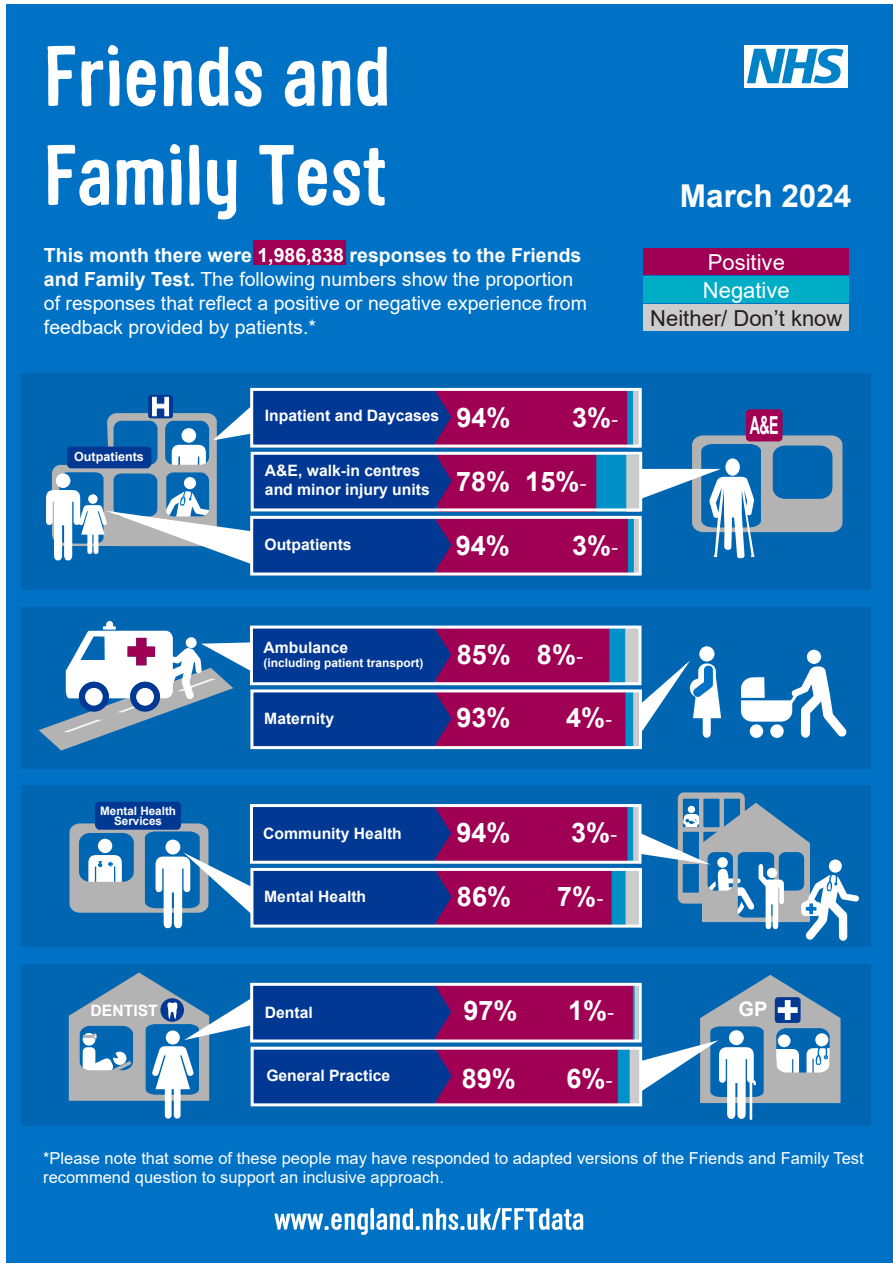
<style>
.page{position:relative;width:893px;height:1263px;background:#fff}
.page>*{position:absolute;margin:0;border:0;box-sizing:border-box;transform-origin:0 0}
.t1{font:700 31.5px "Arial";color:#fff}
.t2{font:700 27px "Arial";color:#fff}
.t3{font:700 24.75px "Arial";color:#fff;scale:.57 1}
.t4{font:22.05px "Arial";color:#231f20}
.t5{font:22.05px/28px "Arial";color:#fff}
.t6{font:700 19.95px "Arial";color:#fff}
.t7{font:19.5px/24px "Arial";color:#fff}
.t8{font:16.5px/19.8px "Arial";color:#fff}
.t9{font:700 15.75px/18.9px "Arial";color:#fff}
.t10{font:700 12.6px "Arial";color:#fff}
.t11{font:700 12px "Arial";color:#fff}
.t12{font:700 11.7px/10.5px "Arial";color:#fff;text-align:center}
.s1{font-weight:700}
.s2{font-family:"Calibri";font-weight:400;font-size:24px}
</style>
<div class="page">
<div style="left:7px;top:5px;width:886px;height:1258px;background:#0072c6"></div>
<div style="left:21px;top:373px;width:850px;height:217px;background:#0066b2"></div>
<div style="left:21px;top:607px;width:850px;height:162px;background:#0066b2"></div>
<div style="left:21px;top:785px;width:850px;height:162px;background:#0066b2"></div>
<div style="left:21px;top:964px;width:850px;height:162px;background:#0066b2"></div>
<div style="left:744px;top:46px;width:104px;height:42px;background:#fff"></div>
<svg style="left:747px;top:49px;width:96px;height:34px"></svg>
<svg style="left:47px;top:46px;width:28px;height:60px"></svg>
<svg style="left:81px;top:45px;width:39px;height:61px"></svg>
<svg style="left:127px;top:60px;width:29px;height:47px"></svg>
<svg style="left:163px;top:61px;width:29px;height:45px"></svg>
<svg style="left:199px;top:47px;width:63px;height:60px"></svg>
<svg style="left:285px;top:60px;width:30px;height:47px"></svg>
<svg style="left:322px;top:61px;width:28px;height:45px"></svg>
<svg style="left:357px;top:47px;width:30px;height:59px"></svg>
<svg style="left:47px;top:145px;width:62px;height:61px"></svg>
<svg style="left:116px;top:159px;width:47px;height:46px"></svg>
<svg style="left:170px;top:144px;width:12px;height:61px"></svg>
<svg style="left:189px;top:145px;width:11px;height:60px"></svg>
<svg style="left:207px;top:160px;width:30px;height:59px"></svg>
<svg style="left:259px;top:145px;width:68px;height:61px"></svg>
<svg style="left:333px;top:148px;width:52px;height:58px"></svg>
<div style="left:644px;top:248px;width:205px;height:27px;background:#a00054"></div>
<div style="left:644px;top:276px;width:205px;height:27px;background:#00adc6"></div>
<div style="left:644px;top:304px;width:205px;height:27px;background:#ccc"></div>
<svg style="left:274px;top:1208px;width:309px;height:27px"></svg>
<div style="left:253px;top:240px;width:93px;height:25px;background:#a00054"></div>
<div style="left:632px;top:391px;width:7px;height:56px;background:#ccc"></div>
<div style="left:626px;top:391px;width:7px;height:56px;background:#0091c9;border:1px solid #0091c9"></div>
<div style="left:436px;top:390px;width:191px;height:58px;background:#a00054"></div>
<div style="left:625px;top:455px;width:15px;height:57px;background:#ccc;border:1px solid #ccc"></div>
<div style="left:595px;top:455px;width:31px;height:57px;background:#0091c9;border:1px solid #0091c9"></div>
<div style="left:437px;top:454px;width:159px;height:58px;background:#a00054;border:2px solid #a00054"></div>
<div style="left:633px;top:518px;width:7px;height:57px;background:#ccc"></div>
<div style="left:627px;top:518px;width:7px;height:57px;background:#0091c9;border:1px solid #0091c9"></div>
<div style="left:436px;top:518px;width:192px;height:57px;background:#a00054"></div>
<div style="left:624px;top:627px;width:15px;height:57px;background:#ccc;border:1px solid #ccc"></div>
<div style="left:608px;top:627px;width:17px;height:57px;background:#0091c9;border:1px solid #0091c9"></div>
<div style="left:436px;top:627px;width:173px;height:57px;background:#a00054"></div>
<div style="left:632px;top:690px;width:7px;height:57px;background:#ccc;border:1px solid #ccc"></div>
<div style="left:624px;top:690px;width:9px;height:57px;background:#0091c9;border:1px solid #0091c9"></div>
<div style="left:436px;top:690px;width:189px;height:58px;background:#a00054"></div>
<div style="left:632px;top:806px;width:7px;height:56px;background:#ccc;border:1px solid #ccc"></div>
<div style="left:626px;top:806px;width:7px;height:56px;background:#0091c9;border:1px solid #0091c9"></div>
<div style="left:436px;top:805px;width:191px;height:58px;background:#a00054"></div>
<div style="left:625px;top:870px;width:15px;height:56px;background:#ccc;border:1px solid #ccc"></div>
<div style="left:610px;top:870px;width:15px;height:56px;background:#0091c9"></div>
<div style="left:436px;top:869px;width:176px;height:58px;background:#a00054;border:2px solid #a00054"></div>
<svg style="left:634px;top:987px;width:3px;height:51px"></svg>
<hr style="left:632px;top:984px;width:2px;height:57px;background:#0091c9">
<div style="left:435px;top:983px;width:198px;height:58px;background:#a00054;border:2px solid #a00054"></div>
<div style="left:629px;top:1047px;width:11px;height:57px;background:#ccc;border:1px solid #ccc"></div>
<div style="left:617px;top:1047px;width:12px;height:57px;background:#0091c9"></div>
<div style="left:436px;top:1047px;width:182px;height:57px;background:#a00054;border:2px solid #a00054"></div>
<div style="left:699px;top:646px;width:15px;height:15px;background:#fff;border-radius:50%"></div>
<div style="left:807px;top:650px;width:14px;height:14px;background:#fff;border-radius:50%"></div>
<svg style="left:741px;top:666px;width:106px;height:72px"></svg>
<div style="left:250px;top:388px;width:392px;height:60px;border:3px solid #fff"></div>
<div style="left:251px;top:452px;width:391px;height:59px;border:3px solid #fff"></div>
<div style="left:250px;top:516px;width:392px;height:59px;border:3px solid #fff"></div>
<div style="left:250px;top:626px;width:391px;height:59px;border:3px solid #fff"></div>
<div style="left:250px;top:689px;width:392px;height:60px;border:3px solid #fff"></div>
<div style="left:250px;top:804px;width:391px;height:60px;border:3px solid #fff"></div>
<div style="left:250px;top:868px;width:392px;height:59px;border:3px solid #fff"></div>
<div style="left:250px;top:983px;width:392px;height:59px;border:3px solid #fff"></div>
<div style="left:251px;top:1047px;width:391px;height:59px;border:3px solid #fff"></div>
<svg style="left:46px;top:389px;width:406px;height:187px"></svg>
<svg style="left:638px;top:408px;width:204px;height:150px"></svg>
<svg style="left:638px;top:656px;width:83px;height:82px"></svg>
<svg style="left:39px;top:621px;width:412px;height:129px"></svg>
<svg style="left:70px;top:801px;width:381px;height:127px"></svg>
<svg style="left:638px;top:792px;width:221px;height:149px"></svg>
<svg style="left:637px;top:975px;width:204px;height:145px"></svg>
<svg style="left:68px;top:972px;width:384px;height:146px"></svg>
<p class="t7" style="left:44px;top:243px;width:545px"><span class="s1">This month there were 1,986,838 responses to the Friends and Family Test.</span> The following numbers show the proportion of responses that reflect a positive or negative experience from feedback provided by patients.*</p>
<p class="t10" style="left:74px;top:448px;width:71px">Outpatients</p>
<p class="t9" style="left:265px;top:407px;width:176px">Inpatient and Daycases</p>
<p class="t9" style="left:265px;top:461px;width:166px">A&amp;E, walk-in centres and minor injury units</p>
<p class="t9" style="left:264px;top:535px;width:89px">Outpatients</p>
<h2 class="t2" style="left:456px;top:398px;width:56px">94%</h2>
<h2 class="t2" style="left:572px;top:398px;width:48px">3%<span class="s2">-</span></h2>
<h2 class="t2" style="left:456px;top:463px;width:132px">78% 15%<span class="s2">-</span></h2>
<h2 class="t2" style="left:456px;top:526px;width:56px">94%</h2>
<h2 class="t2" style="left:572px;top:526px;width:48px">3%<span class="s2">-</span></h2>
<p class="t1" style="left:680px;top:173px;width:173px">March 2024</p>
<p class="t5" style="left:703px;top:248px;width:88px">Positive<br>Negative</p>
<p class="t4" style="left:650px;top:303px;width:194px">Neither/ Don’t know</p>
<p class="t3" style="left:750px;top:408px;width:52px">A&amp;E</p>
<p class="t12" style="left:100px;top:805px;width:77px">Mental Health<br>Services</p>
<p class="t9" style="left:264px;top:638px;width:86px">Ambulance</p>
<p class="t11" style="left:264px;top:655px;width:161px">(including patient transport)</p>
<p class="t9" style="left:264px;top:709px;width:71px">Maternity</p>
<h2 class="t2" style="left:457px;top:635px;width:128px">85% 8%<span class="s2">-</span></h2>
<h2 class="t2" style="left:457px;top:698px;width:56px">93%</h2>
<h2 class="t2" style="left:566px;top:698px;width:48px">4%<span class="s2">-</span></h2>
<p class="t9" style="left:263px;top:824px;width:140px">Community Health</p>
<p class="t9" style="left:264px;top:887px;width:104px">Mental Health</p>
<h2 class="t2" style="left:456px;top:814px;width:56px">94%</h2>
<h2 class="t2" style="left:571px;top:814px;width:48px">3%<span class="s2">-</span></h2>
<h2 class="t2" style="left:457px;top:878px;width:56px">86%</h2>
<h2 class="t2" style="left:557px;top:878px;width:48px">7%<span class="s2">-</span></h2>
<h2 class="t2" style="left:463px;top:992px;width:56px">97%</h2>
<h2 class="t2" style="left:568px;top:992px;width:48px">1%<span class="s2">-</span></h2>
<p class="t9" style="left:91px;top:1001px;width:69px">DENTIST</p>
<p class="t6" style="left:739px;top:995px;width:30px">GP</p>
<p class="t9" style="left:265px;top:1003px;width:49px">Dental</p>
<p class="t9" style="left:266px;top:1066px;width:125px">General Practice</p>
<h2 class="t2" style="left:462px;top:1060px;width:56px">89%</h2>
<h2 class="t2" style="left:567px;top:1060px;width:48px">6%<span class="s2">-</span></h2>
<p class="t8" style="left:43px;top:1148px;width:822px">*Please note that some of these people may have responded to adapted versions of the Friends and Family Test recommend question to support an inclusive approach.</p>
</div>
